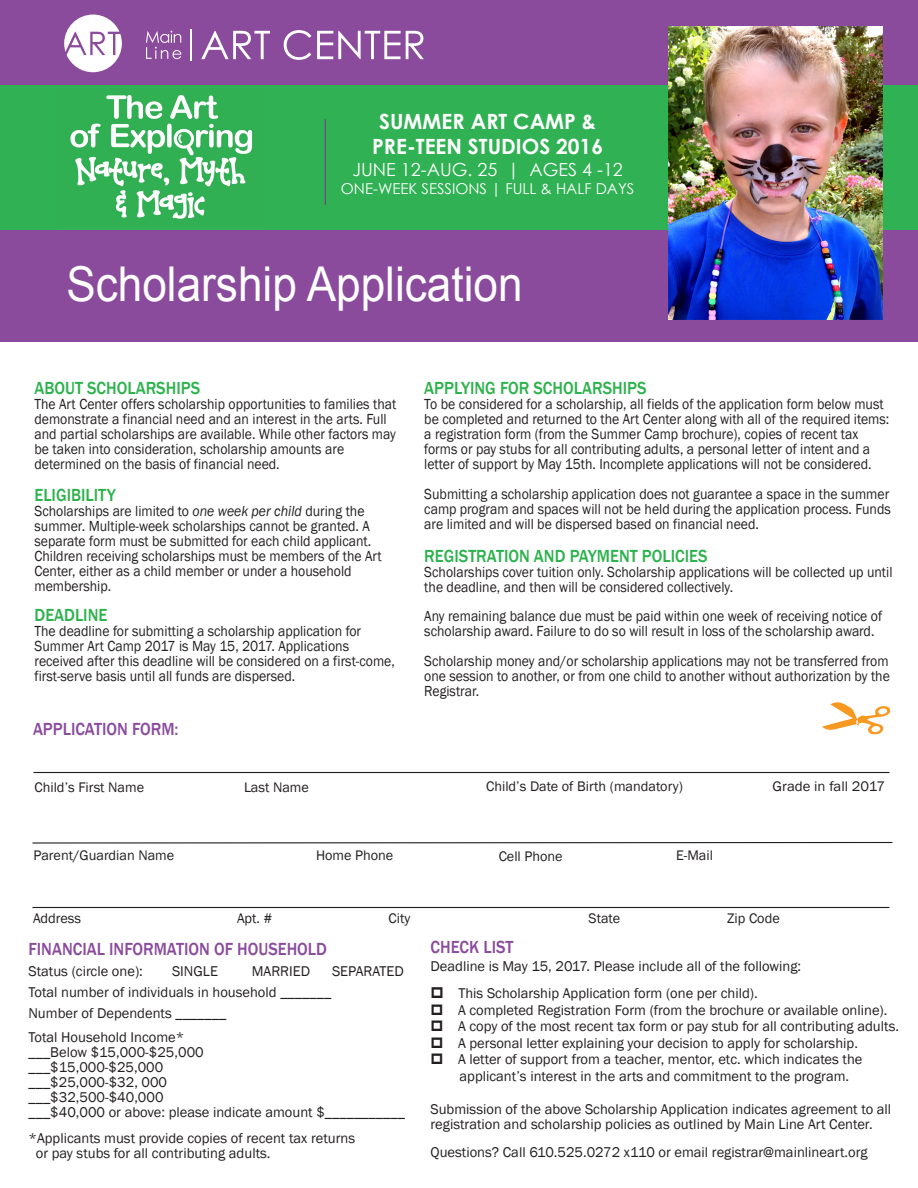
<style>
.page{position:relative;width:918px;height:1188px;background:#fff}
.page>*{position:absolute;margin:0;border:0;box-sizing:border-box;transform-origin:0 0}
.t1{font:48px "Arial";color:#fff;scale:.92 1}
.t2{font:700 21px/25.2px "Century Gothic";color:#fff;text-align:center}
.t3{font:500 18px "Franklin Gothic";color:#2cb24c;scale:.92 1}
.t4{font:500 18px "Franklin Gothic";color:#8a4b9d;scale:.92 1}
.t5{font:18px "Century Gothic";color:#fff}
.t6{font:15px/15px "Franklin Gothic";color:#231f20;scale:.92 1}
.t7{font:15px "Century Gothic";color:#fff}
.t8{font:14.55px/15px "Franklin Gothic";color:#231f20}
.t9{font:14.25px "Franklin Gothic";color:#231f20}
.t10{font:14.25px "Franklin Gothic";color:#231f20;scale:1.04 1}
.s1{font-style:italic}
</style>
<div class="page">
<div style="left:1px;top:0;width:917px;height:342px;background:#8b4b9d"></div>
<svg style="left:822px;top:702px;width:68px;height:33px"></svg>
<hr style="left:34px;top:772px;width:856px;height:1px;background:#231f20">
<svg style="left:32px;top:841px;width:861px;height:3px"></svg>
<hr style="left:32px;top:907px;width:857px;height:1px;background:#231f20">
<div style="left:0;top:85px;width:918px;height:145px;background:#30b153"></div>
<svg style="left:146px;top:31px;width:35px;height:28px"></svg>
<svg style="left:201px;top:31px;width:69px;height:28px"></svg>
<svg style="left:284px;top:30px;width:27px;height:30px"></svg>
<svg style="left:317px;top:31px;width:107px;height:28px"></svg>
<hr style="left:191px;top:29px;width:1px;height:32px;background:#fff">
<svg style="left:64px;top:15px;width:58px;height:57px"></svg>
<img style="left:70px;top:95px;width:183px;height:124px">
<img style="left:668px;top:26px;width:215px;height:294px">
<h2 class="t2" style="left:372px;top:108px;width:233px">SUMMER ART CAMP &amp;<br>PRE-TEEN STUDIOS 2016</h2>
<p class="t5" style="left:352px;top:157px;width:272px">JUNE 12-AUG. 25 | AGES 4 -12</p>
<p class="t7" style="left:341px;top:178px;width:295px">ONE-WEEK SESSIONS | FULL &amp; HALF DAYS</p>
<h1 class="t1" style="left:66px;top:252px;width:497px">Scholarship Application</h1>
<p class="t3" style="left:34px;top:377px;width:182px">ABOUT SCHOLARSHIPS</p>
<p class="t6" style="left:34px;top:397px;width:395px">The Art Center offers scholarship opportunities to families that demonstrate a financial need and an interest in the arts. Full and partial scholarships are available. While other factors may be taken into consideration, scholarship amounts are determined on the basis of financial need.</p>
<p class="t3" style="left:34px;top:484px;width:90px">ELIGIBILITY</p>
<p class="t6" style="left:34px;top:504px;width:379px">Scholarships are limited to <span class="s1">one week per child</span> during the summer. Multiple-week scholarships cannot be granted. A separate form must be submitted for each child applicant.<br>Children receiving scholarships must be members of the Art Center, either as a child member or under a household membership.</p>
<p class="t3" style="left:34px;top:604px;width:81px">DEADLINE</p>
<p class="t6" style="left:34px;top:624px;width:393px">The deadline for submitting a scholarship application for Summer Art Camp 2017 is May 15, 2017. Applications received after this deadline will be considered on a first-come, first-serve basis until all funds are dispersed.</p>
<p class="t4" style="left:33px;top:718px;width:160px">APPLICATION FORM:</p>
<p class="t9" style="left:34px;top:778px;width:111px">Child’s First Name</p>
<p class="t9" style="left:244px;top:778px;width:67px">Last Name</p>
<p class="t3" style="left:424px;top:377px;width:243px">APPLYING FOR SCHOLARSHIPS</p>
<p class="t6" style="left:424px;top:397px;width:507px">To be considered for a scholarship, all fields of the application form below must be completed and returned to the Art Center along with all of the required items: a registration form (from the Summer Camp brochure), copies of recent tax forms or pay stubs for all contributing adults, a personal letter of intent and a letter of support by May 15th. Incomplete applications will not be considered.</p>
<p class="t6" style="left:424px;top:487px;width:509px;text-align:justify">Submitting a scholarship application does not guarantee a space in the summer camp program and spaces will not be held during the application process. Funds are limited and will be dispersed based on financial need.</p>
<p class="t3" style="left:424px;top:545px;width:309px">REGISTRATION AND PAYMENT POLICIES</p>
<p class="t6" style="left:424px;top:565px;width:510px">Scholarships cover tuition only. Scholarship applications will be collected up until the deadline, and then will be considered collectively.</p>
<p class="t6" style="left:424px;top:609px;width:499px">Any remaining balance due must be paid within one week of receiving notice of scholarship award. Failure to do so will result in loss of the scholarship award.</p>
<p class="t6" style="left:424px;top:654px;width:508px;text-align:justify">Scholarship money and/or scholarship applications may not be transferred from one session to another, or from one child to another without authorization by the Registrar.</p>
<p class="t9" style="left:486px;top:777px;width:198px">Child’s Date of Birth (mandatory)</p>
<p class="t10" style="left:773px;top:777px;width:110px">Grade in fall 2017</p>
<p class="t9" style="left:34px;top:847px;width:142px">Parent/Guardian Name</p>
<p class="t9" style="left:316px;top:847px;width:79px">Home Phone</p>
<p class="t9" style="left:499px;top:848px;width:65px">Cell Phone</p>
<p class="t9" style="left:676px;top:847px;width:38px">E-Mail</p>
<p class="t9" style="left:33px;top:909px;width:50px">Address</p>
<p class="t9" style="left:237px;top:909px;width:37px">Apt. #</p>
<p class="t9" style="left:389px;top:909px;width:23px">City</p>
<p class="t9" style="left:589px;top:909px;width:33px">State</p>
<p class="t9" style="left:727px;top:909px;width:54px">Zip Code</p>
<p class="t4" style="left:28px;top:938px;width:326px">FINANCIAL INFORMATION OF HOUSEHOLD</p>
<p class="t8" style="left:28px;top:964px;width:116px">Status (circle one):</p>
<p class="t8" style="left:172px;top:964px;width:47px">SINGLE</p>
<p class="t8" style="left:252px;top:964px;width:60px">MARRIED</p>
<p class="t8" style="left:332px;top:964px;width:73px">SEPARATED</p>
<p class="t8" style="left:28px;top:982px;width:304px;line-height:21px">Total number of individuals in household _______<br>Number of Dependents _______</p>
<p class="t8" style="left:28px;top:1030px;width:378px">Total Household Income*<br>___Below $15,000-$25,000<br>___$15,000-$25,000<br>___$25,000-$32, 000<br>___$32,500-$40,000<br>___$40,000 or above: please indicate amount $___________</p>
<p class="t8" style="left:36px;top:1130px;width:321px;text-indent:-7px">*Applicants must provide copies of recent tax returns or pay stubs for all contributing adults.</p>
<p class="t4" style="left:430px;top:935px;width:92px">CHECK LIST</p>
<p class="t8" style="left:458px;top:953px;width:344px;line-height:27px;text-indent:-28px">Deadline is May 15, 2017. Please include all of the following:<br>This Scholarship Application form (one per child).</p>
<p class="t8" style="left:458px;top:1002px;width:443px;line-height:16.5px">A completed Registration Form (from the brochure or available online).<br>A copy of the most recent tax form or pay stub for all contributing adults.<br>A personal letter explaining your decision to apply for scholarship.<br>A letter of support from a teacher, mentor, etc. which indicates the applicant’s interest in the arts and commitment to the program.</p>
<p class="t8" style="left:430px;top:1102px;width:462px">Submission of the above Scholarship Application indicates agreement to all registration and scholarship policies as outlined by Main Line Art Center.</p>
<p class="t8" style="left:430px;top:1145px;width:439px">Questions? Call 610.525.0272 x110 or email registrar@mainlineart.org</p>
</div>
